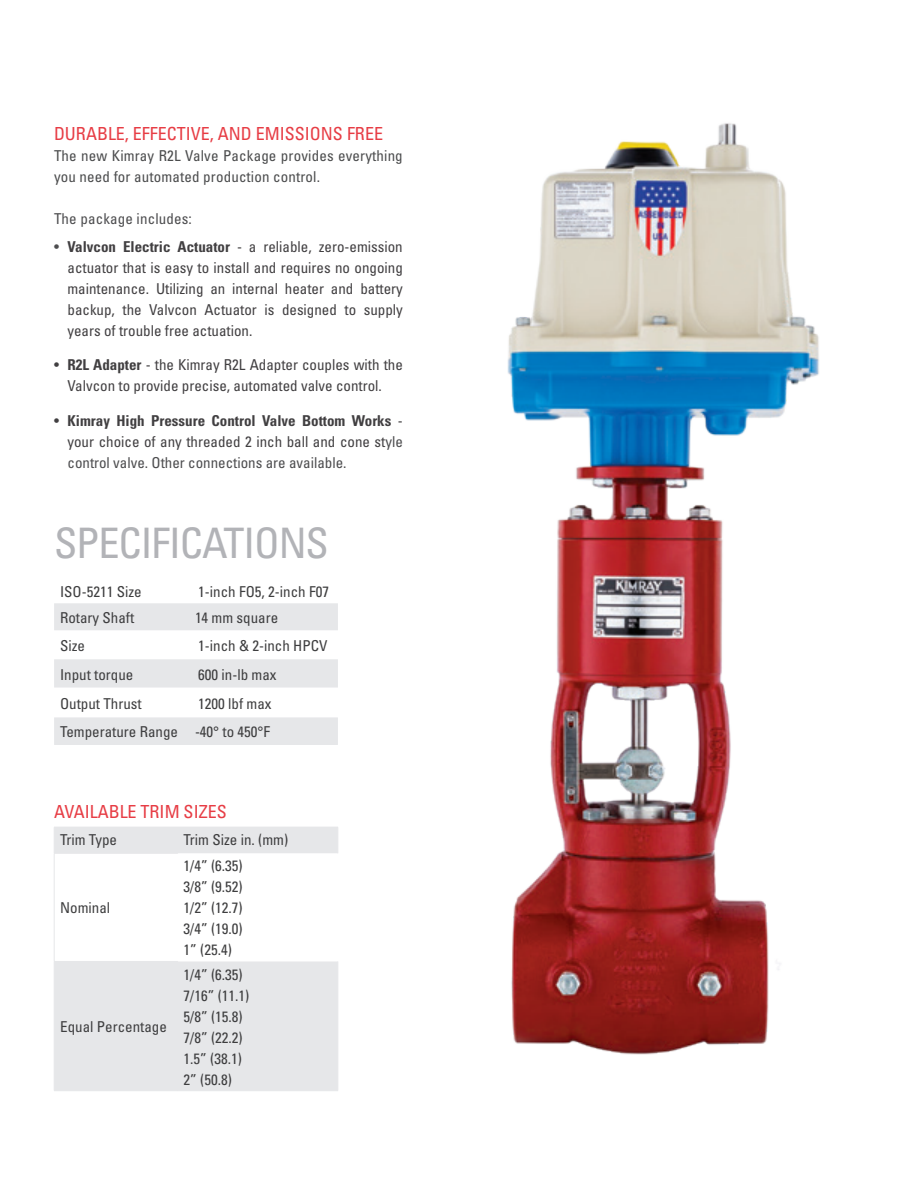
<style>
.page{position:relative;width:918px;height:1188px;background:#fff}
.page>*{position:absolute;margin:0;border:0;box-sizing:border-box;transform-origin:0 0}
.t1{font:condensed 42px "Univers";letter-spacing:-.025em;color:#b2b3b7}
.Red_text{font:condensed 18px "Univers";color:#e73d45}
._2_Body_Text{font:condensed 15px/21px "Univers";color:#413f41;text-align:justify}
._2_Body_Text-2{font:condensed 15px "Univers";color:#3e3e3f}
._2_Body_Text-3{font:condensed 15px/21px "Univers";color:#4d4d4f;text-align:justify}
._2_Body_Text-4{font:condensed 15px/21px "Univers";letter-spacing:.01em;color:#4b4c4d}
.Chart_text{font:condensed 15px "Univers";color:#3e3e3f}
._1_Body_Text{font:condensed 15px "Univers";color:#3e3e3f}
.s1{color:#4d4d4f}
.s2{font-weight:700}
.s3{color:#413f41}
.s4{font-weight:700;color:#413f41}
</style>
<div class="page">
<svg style="left:54px;top:603px;width:284px;height:142px"></svg>
<svg style="left:55px;top:828px;width:283px;height:262px;fill:#e6e7e9"></svg>
<hr style="left:54px;top:827px;width:124px;height:1px;background:#e6e7e9">
<svg style="left:54px;top:828px;width:1px;height:25px"></svg>
<hr style="left:178px;top:827px;width:160px;height:1px;background:#e6e7e9">
<svg style="left:177px;top:828px;width:1px;height:25px"></svg>
<hr style="left:54px;top:853px;width:124px;height:1px;background:#e6e7e9">
<hr style="left:54px;top:853px;width:1px;height:108px;background:#e6e7e9">
<hr style="left:54px;top:961px;width:124px;height:1px;background:#e6e7e9">
<hr style="left:54px;top:962px;width:1px;height:129px;background:#e6e7e9">
<hr style="left:54px;top:1090px;width:124px;height:1px;background:#e6e7e9">
<hr style="left:177px;top:962px;width:1px;height:129px;background:#e6e7e9">
<hr style="left:338px;top:961px;width:1px;height:130px;background:#e6e7e9">
<hr style="left:178px;top:1090px;width:160px;height:1px;background:#e6e7e9">
<img style="left:507px;top:123px;width:312px;height:932px">
<p class="Red_text" style="left:54px;top:122px;width:331px">DURABLE, EFFECTIVE, AND EMISSIONS FREE</p>
<p class="_2_Body_Text-4" style="left:54px;top:145px;width:350px">The new Kimray R2L Valve Package provides everything you need for automated production control.</p>
<p class="_2_Body_Text-3" style="left:54px;top:208px;width:139px">The package includes:</p>
<p class="_2_Body_Text" style="left:68px;top:235px;width:337px;text-indent:-14px"><span class="s1">•</span> <span class="s2">Valvcon Electric Actuator</span> - a reliable, zero-emission actuator that is easy to install and requires no ongoing maintenance. Utilizing an internal heater and battery backup, the Valvcon Actuator is designed to supply years of trouble free actuation.</p>
<p class="_2_Body_Text" style="left:54px;top:354px;width:350px;text-align:center">• <span class="s2">R2L Adapter</span> - the Kimray R2L Adapter couples with the<br>Valvcon to provide precise, automated valve control.</p>
<p class="_2_Body_Text-3" style="left:68px;top:409px;width:337px;text-indent:-14px"><span class="s3">•</span> <span class="s4">Kimray High Pressure Control Valve Bottom Works</span> <span class="s3">- your choice of any threaded 2 inch ball and cone st</span>yle control valve. Other connections are available.</p>
<p class="t1" style="left:54px;top:516px;width:277px">SPECIFICATIONS</p>
<p class="Chart_text" style="left:60px;top:582px;width:83px">ISO-5211 Size</p>
<p class="_2_Body_Text-2" style="left:198px;top:582px;width:132px">1-inch FO5, 2-inch F07</p>
<p class="Chart_text" style="left:60px;top:608px;width:76px">Rotary Shaft</p>
<p class="_2_Body_Text-2" style="left:195px;top:608px;width:85px">14 mm square</p>
<p class="_2_Body_Text-2" style="left:60px;top:636px;width:27px">Size</p>
<p class="_2_Body_Text-2" style="left:198px;top:636px;width:131px">1-inch &amp; 2-inch HPCV</p>
<p class="_2_Body_Text-2" style="left:60px;top:665px;width:75px">Input torque</p>
<p class="_1_Body_Text" style="left:198px;top:665px;width:80px">600 in-lb max</p>
<p class="_2_Body_Text-2" style="left:60px;top:694px;width:83px">Output Thrust</p>
<p class="_2_Body_Text-2" style="left:198px;top:694px;width:75px">1200 lbf max</p>
<p class="_2_Body_Text-2" style="left:60px;top:722px;width:119px">Temperature Range</p>
<p class="_2_Body_Text-2" style="left:195px;top:722px;width:77px">-40° to 450°F</p>
<p class="Red_text" style="left:54px;top:800px;width:174px">AVAILABLE TRIM SIZES</p>
<p class="_2_Body_Text-2" style="left:60px;top:830px;width:58px">Trim Type</p>
<p class="_2_Body_Text-2" style="left:184px;top:830px;width:106px">Trim Size in. (mm)</p>
<p class="_2_Body_Text-2" style="left:60px;top:899px;width:51px">Nominal</p>
<p class="_2_Body_Text-2" style="left:60px;top:1017px;width:108px">Equal Percentage</p>
<p class="_2_Body_Text-2" style="left:184px;top:857px;width:61px">1/4” (6.35)</p>
<p class="_2_Body_Text-2" style="left:184px;top:878px;width:61px">3/8” (9.52)</p>
<p class="_2_Body_Text-2" style="left:184px;top:899px;width:61px">1/2” (12.7)</p>
<p class="_2_Body_Text-2" style="left:184px;top:920px;width:61px">3/4” (19.0)</p>
<p class="_2_Body_Text-2" style="left:184px;top:941px;width:50px">1” (25.4)</p>
<p class="_2_Body_Text-2" style="left:184px;top:965px;width:61px">1/4” (6.35)</p>
<p class="_2_Body_Text-2" style="left:184px;top:986px;width:67px">7/16” (11.1)</p>
<p class="_2_Body_Text-2" style="left:184px;top:1007px;width:61px">5/8” (15.8)</p>
<p class="_2_Body_Text-2" style="left:184px;top:1028px;width:61px">7/8” (22.2)</p>
<p class="_2_Body_Text-2" style="left:184px;top:1049px;width:60px">1.5” (38.1)</p>
<p class="_2_Body_Text-2" style="left:184px;top:1070px;width:50px">2” (50.8)</p>
</div>
